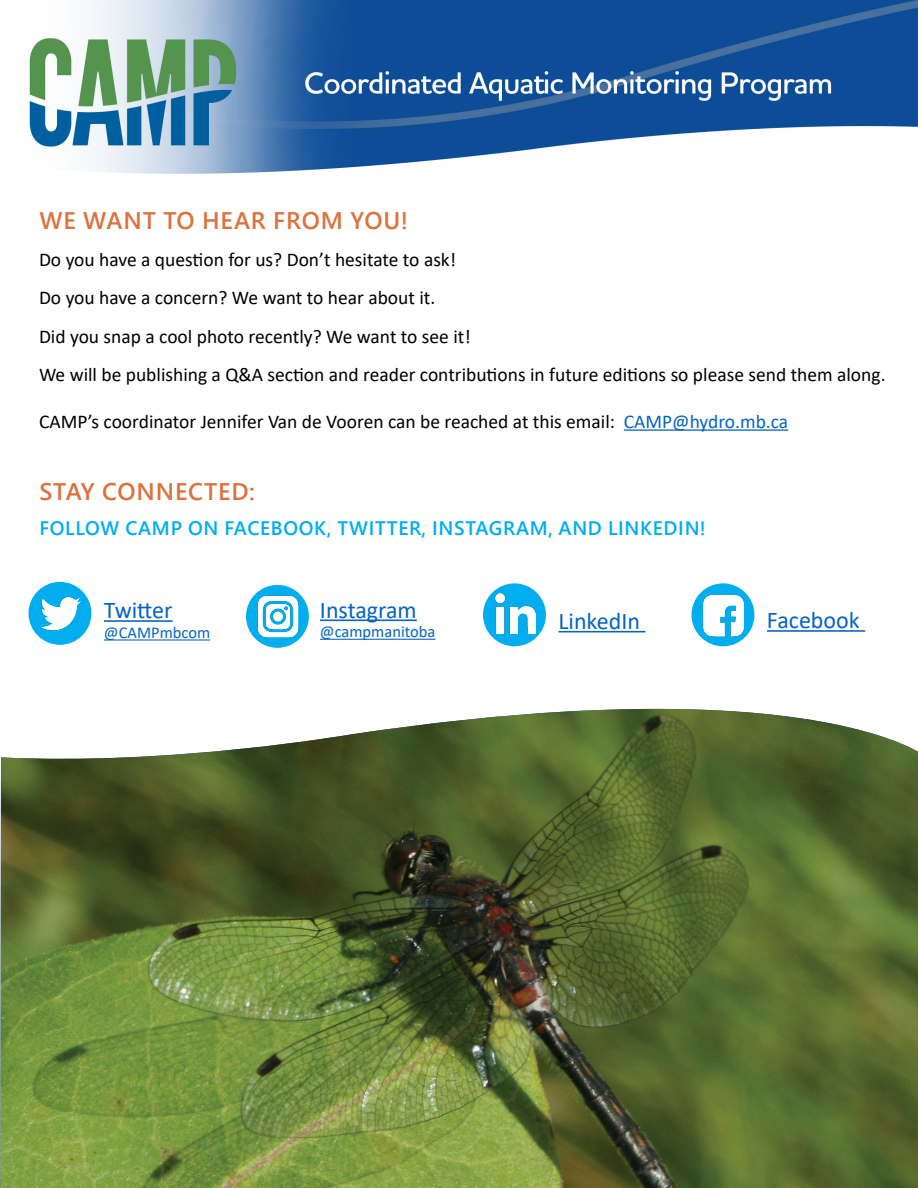
<style>
.page{position:relative;width:918px;height:1188px;background:#fff}
.page>*{position:absolute;margin:0;border:0;box-sizing:border-box;transform-origin:0 0}
.Heading_2{font:600 24px "Segoe UI";letter-spacing:.035em;color:#dc723e}
.t1{font:24px "Calibri";color:#0563c1}
.t2{font:19.5px "Calibri";color:#000}
.Heading_2-2{font:600 19.5px "Segoe UI";letter-spacing:.035em;color:#00aeef}
.t3{font:16.5px "Calibri";color:#0563c1}
.s1{color:#0563c1}
</style>
<div class="page">
<hr style="left:624px;top:429px;width:164px;height:2px;background:#0563c1">
<img style="left:0;top:709px;width:918px;height:479px">
<div style="left:29px;top:582px;width:62px;height:63px;background:#00aeef;border-radius:50%"></div>
<img style="left:40px;top:597px;width:41px;height:34px">
<hr style="left:104px;top:620px;width:69px;height:2px;background:#0563c1">
<hr style="left:104px;top:639px;width:106px;height:2px;background:#0563c1">
<div style="left:246px;top:585px;width:63px;height:63px;background:#00aeef;border-radius:50%"></div>
<img style="left:255px;top:594px;width:45px;height:45px">
<hr style="left:320px;top:620px;width:97px;height:1px;background:#0563c1">
<hr style="left:320px;top:639px;width:116px;height:1px;background:#0563c1">
<div style="left:483px;top:583px;width:63px;height:63px;background:#00aeef;border-radius:50%"></div>
<img style="left:495px;top:594px;width:40px;height:40px">
<hr style="left:558px;top:631px;width:87px;height:1px;background:#0563c1">
<div style="left:692px;top:583px;width:62px;height:63px;background:#00aeef;border-radius:50%"></div>
<img style="left:704px;top:594px;width:40px;height:43px">
<hr style="left:767px;top:630px;width:98px;height:2px;background:#0563c1">
<img style="left:29px;top:1px;width:889px;height:173px">
<p class="Heading_2" style="left:39px;top:198px;width:370px">WE WANT TO HEAR FROM YOU!</p>
<p class="t2" style="left:39px;top:246px;width:419px">Do you have a question for us? Don’t hesitate to ask!</p>
<p class="t2" style="left:39px;top:284px;width:398px">Do you have a concern? We want to hear about it.</p>
<p class="t2" style="left:39px;top:323px;width:433px">Did you snap a cool photo recently? We want to see it!</p>
<p class="t2" style="left:39px;top:361px;width:848px">We will be publishing a Q&amp;A section and reader contributions in future editions so please send them along.</p>
<p class="t2" style="left:39px;top:408px;width:751px">CAMP’s coordinator Jennifer Van de Vooren can be reached at this email: <span class="s1">CAMP@hydro.mb.ca</span></p>
<p class="Heading_2" style="left:39px;top:469px;width:217px">STAY CONNECTED:</p>
<p class="Heading_2-2" style="left:39px;top:510px;width:668px">FOLLOW CAMP ON FACEBOOK, TWITTER, INSTAGRAM, AND LINKEDIN!</p>
<p class="t1" style="left:104px;top:594px;width:70px">Twitter</p>
<p class="t3" style="left:104px;top:621px;width:108px">@CAMPmbcom</p>
<p class="t1" style="left:320px;top:593px;width:98px">Instagram</p>
<p class="t3" style="left:320px;top:620px;width:117px">@campmanitoba</p>
<p class="t1" style="left:558px;top:604px;width:83px">LinkedIn</p>
<p class="t1" style="left:767px;top:604px;width:94px">Facebook</p>
</div>
